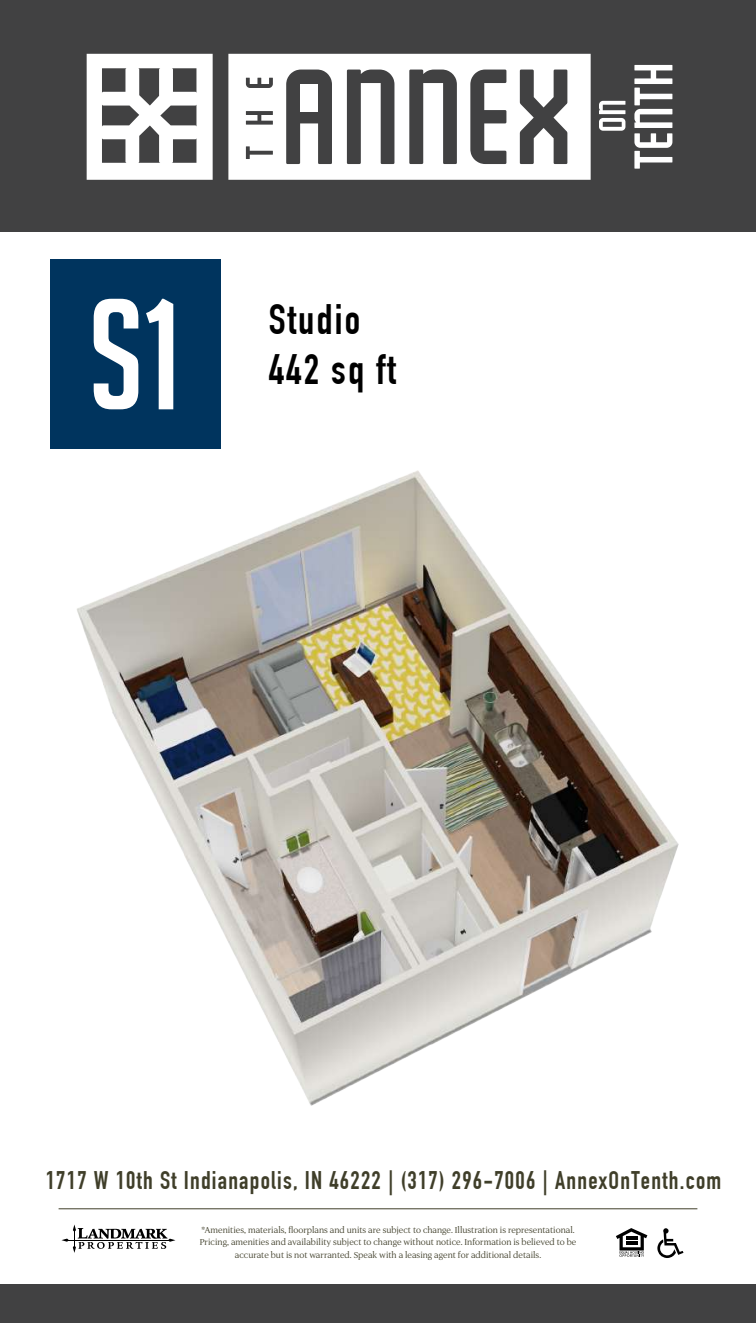
<style>
.page{position:relative;width:756px;height:1323px;background:#fff}
.page>*{position:absolute;margin:0;border:0;box-sizing:border-box;transform-origin:0 0}
.t1{font:154px "Big Noodle Titling";color:#fff}
.t2{font:700 41.65px/49.9px "DIN Condensed";letter-spacing:.05em;color:#000}
.t3{font:700 25.03px "DIN Condensed";letter-spacing:.05em;color:#3f3e29}
.t4{font:10.5px/12.6px "Luxury Text";color:#3f3e29;text-align:center}
</style>
<div class="page">
<div style="left:0;top:0;width:756px;height:231px;background:#414142"></div>
<div style="left:0;top:1285px;width:756px;height:38px;background:#414142"></div>
<hr style="left:59px;top:1209px;width:638px;height:1px;background:#3f3e29">
<svg style="left:61px;top:1225px;width:114px;height:28px"></svg>
<svg style="left:616px;top:1228px;width:31px;height:29px"></svg>
<svg style="left:657px;top:1228px;width:26px;height:30px"></svg>
<div style="left:50px;top:259px;width:171px;height:190px;background:#00345e"></div>
<svg style="left:87px;top:54px;width:126px;height:126px"></svg>
<svg style="left:228px;top:54px;width:363px;height:126px;fill:#fff"></svg>
<svg style="left:599px;top:101px;width:26px;height:30px"></svg>
<svg style="left:634px;top:65px;width:38px;height:104px"></svg>
<img style="left:77px;top:470px;width:602px;height:636px">
<h1 class="t1" style="left:88px;top:272px;width:94px">S1</h1>
<h2 class="t2" style="left:269px;top:294px;width:129px">Studio<br>442 sq ft</h2>
<h3 class="t3" style="left:46px;top:1165px;width:677px">1717 W 10th St Indianapolis, IN 46222 | (317) 296-7006 | AnnexOnTenth.com</h3>
<p class="t4" style="left:200px;top:1223px;width:378px">*Amenities, materials, floorplans and units are subject to change. Illustration is representational.<br>Pricing, amenities and availability subject to change without notice. Information is believed to be accurate but is not warranted. Speak with a leasing agent for additional details.</p>
</div>
